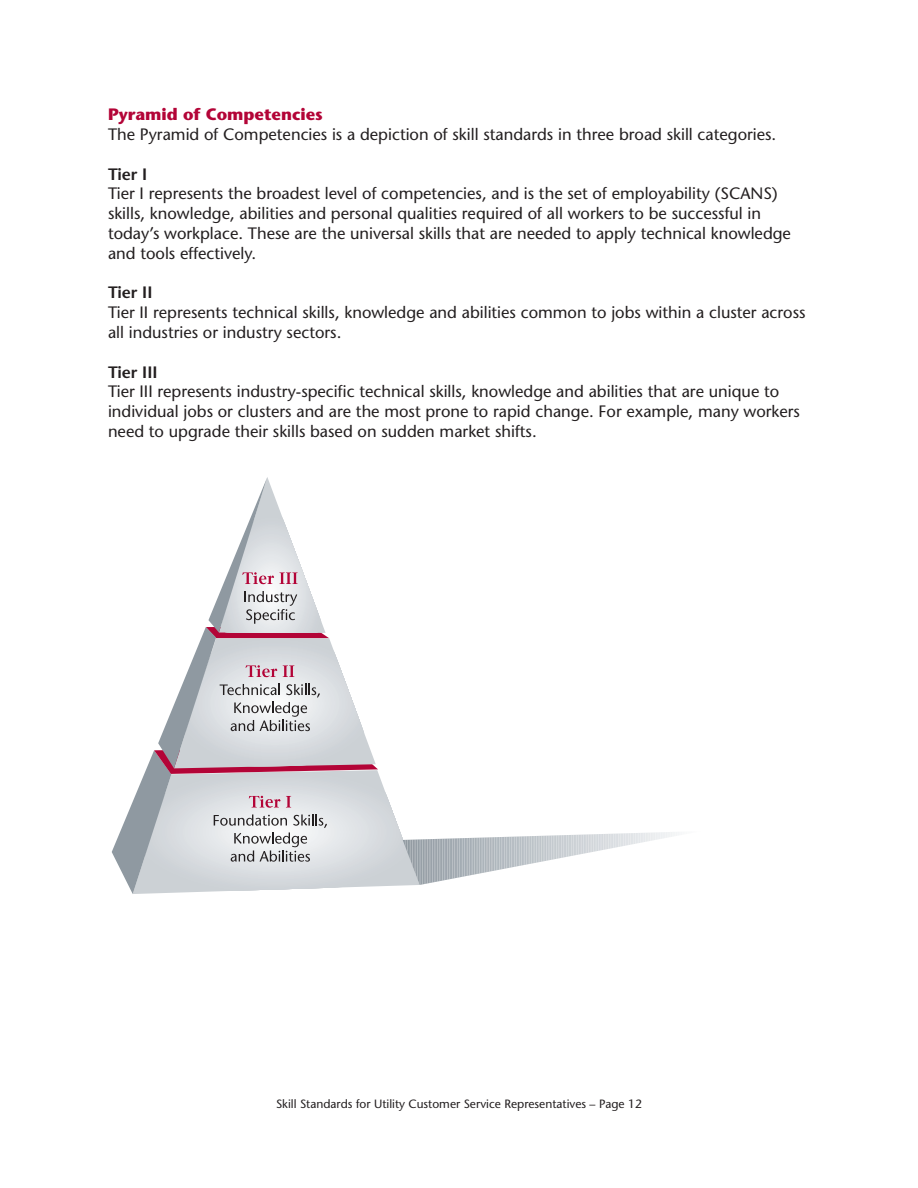
<style>
.page{position:relative;width:918px;height:1188px;background:#fff}
.page>*{position:absolute;margin:0;border:0;box-sizing:border-box;transform-origin:0 0}
._11pt_Stone_Sans_tex{font:500 16.5px/19.8px "Stone Sans Std";color:#231f20}
._11pt_Stone_Sans_tex-2{font:700 16.5px "Stone Sans Std";color:#b30437}
._11pt_Stone_Sans_tex-3{font:600 16.5px "Stone Sans Std";color:#231f20}
.t1{font:500 12px "Stone Sans Std";color:#231f20}
</style>
<div class="page">
<hr style="left:421px;top:839px;width:1px;height:46px;background:#97a0a7">
<hr style="left:423px;top:839px;width:1px;height:45px;background:#97a0a7">
<hr style="left:424px;top:839px;width:2px;height:45px;background:#98a0a7">
<hr style="left:426px;top:839px;width:1px;height:45px;background:#99a1a8">
<hr style="left:428px;top:839px;width:1px;height:44px;background:#99a1a8">
<hr style="left:429px;top:839px;width:2px;height:44px;background:#99a2a9">
<hr style="left:431px;top:839px;width:2px;height:44px;background:#9aa2aa">
<hr style="left:433px;top:839px;width:1px;height:43px;background:#9aa2aa">
<hr style="left:434px;top:839px;width:2px;height:43px;background:#9ba3aa">
<hr style="left:436px;top:839px;width:2px;height:43px;background:#9ca4ab">
<hr style="left:438px;top:839px;width:1px;height:43px;background:#9ca4ab">
<hr style="left:439px;top:839px;width:2px;height:42px;background:#9da5ac">
<hr style="left:441px;top:839px;width:2px;height:42px;background:#9da5ac">
<hr style="left:443px;top:839px;width:1px;height:42px;background:#9da6ad">
<hr style="left:444px;top:839px;width:2px;height:41px;background:#9ea6ae">
<hr style="left:446px;top:839px;width:2px;height:41px;background:#9ea6ae">
<hr style="left:448px;top:839px;width:1px;height:41px;background:#9fa7ae">
<hr style="left:449px;top:839px;width:2px;height:40px;background:#9fa8af">
<hr style="left:451px;top:838px;width:2px;height:41px;background:#a0a9b0">
<hr style="left:453px;top:838px;width:1px;height:41px;background:#a1a9b0">
<hr style="left:454px;top:838px;width:2px;height:40px;background:#a2aab1">
<hr style="left:456px;top:838px;width:2px;height:40px;background:#a2aab1">
<hr style="left:458px;top:838px;width:1px;height:40px;background:#a2abb2">
<hr style="left:459px;top:838px;width:2px;height:39px;background:#a3acb3">
<hr style="left:461px;top:838px;width:2px;height:39px;background:#a3acb3">
<hr style="left:463px;top:838px;width:1px;height:39px;background:#a4adb4">
<hr style="left:464px;top:838px;width:2px;height:38px;background:#a5adb5">
<hr style="left:466px;top:838px;width:2px;height:38px;background:#a6aeb4">
<hr style="left:468px;top:838px;width:1px;height:38px;background:#a6aeb5">
<hr style="left:469px;top:838px;width:2px;height:37px;background:#a6aeb5">
<hr style="left:471px;top:838px;width:2px;height:37px;background:#a7afb6">
<hr style="left:473px;top:838px;width:1px;height:37px;background:#a8b0b6">
<hr style="left:474px;top:838px;width:2px;height:36px;background:#a8b0b6">
<hr style="left:476px;top:838px;width:2px;height:36px;background:#a9b1b7">
<hr style="left:478px;top:838px;width:1px;height:36px;background:#aab2b8">
<hr style="left:480px;top:838px;width:1px;height:36px;background:#aab2b8">
<hr style="left:481px;top:838px;width:2px;height:35px;background:#abb3b9">
<hr style="left:483px;top:838px;width:1px;height:35px;background:#acb4ba">
<hr style="left:485px;top:837px;width:1px;height:36px;background:#acb4ba">
<hr style="left:486px;top:837px;width:2px;height:35px;background:#adb4ba">
<hr style="left:488px;top:837px;width:2px;height:35px;background:#aeb5bb">
<hr style="left:490px;top:837px;width:1px;height:35px;background:#aeb5bb">
<hr style="left:491px;top:837px;width:2px;height:34px;background:#afb6bc">
<hr style="left:493px;top:837px;width:2px;height:34px;background:#afb6bc">
<hr style="left:495px;top:837px;width:1px;height:34px;background:#aeb7bd">
<hr style="left:496px;top:837px;width:2px;height:33px;background:#b0b8be">
<hr style="left:498px;top:837px;width:2px;height:33px;background:#b0b8be">
<hr style="left:500px;top:837px;width:1px;height:33px;background:#b1b9bf">
<hr style="left:501px;top:837px;width:2px;height:32px;background:#b2b9c0">
<hr style="left:503px;top:837px;width:2px;height:32px;background:#b2b9c0">
<hr style="left:505px;top:837px;width:1px;height:32px;background:#b3bac0">
<hr style="left:506px;top:837px;width:2px;height:31px;background:#b3bbc1">
<hr style="left:508px;top:837px;width:2px;height:31px;background:#b3bbc1">
<hr style="left:510px;top:837px;width:1px;height:31px;background:#b4bcc2">
<hr style="left:511px;top:837px;width:2px;height:30px;background:#b6bdc3">
<hr style="left:513px;top:837px;width:2px;height:30px;background:#b6bdc3">
<hr style="left:515px;top:837px;width:1px;height:30px;background:#b7bec4">
<hr style="left:516px;top:837px;width:2px;height:29px;background:#b7bec4">
<hr style="left:518px;top:836px;width:2px;height:30px;background:#b7bfc4">
<hr style="left:520px;top:836px;width:1px;height:30px;background:#b8bfc5">
<hr style="left:521px;top:836px;width:2px;height:30px;background:#b8bfc5">
<hr style="left:523px;top:836px;width:2px;height:29px;background:#b9c0c6">
<svg style="left:525px;top:832px;width:154px;height:33px"></svg>
<svg style="left:112px;top:477px;width:309px;height:417px"></svg>
<p class="_11pt_Stone_Sans_tex-2" style="left:108px;top:105px;width:216px">Pyramid of Competencies</p>
<p class="_11pt_Stone_Sans_tex" style="left:108px;top:124px;width:670px">The Pyramid of Competencies is a depiction of skill standards in three broad skill categories.</p>
<p class="_11pt_Stone_Sans_tex-3" style="left:108px;top:164px;width:41px">Tier I</p>
<p class="_11pt_Stone_Sans_tex" style="left:108px;top:184px;width:685px">Tier I represents the broadest level of competencies, and is the set of employability (SCANS) skills, knowledge, abilities and personal qualities required of all workers to be successful in today’s workplace. These are the universal skills that are needed to apply technical knowledge and tools effectively.</p>
<p class="_11pt_Stone_Sans_tex-3" style="left:108px;top:283px;width:46px">Tier II</p>
<p class="_11pt_Stone_Sans_tex" style="left:108px;top:303px;width:699px">Tier II represents technical skills, knowledge and abilities common to jobs within a cluster across all industries or industry sectors.</p>
<p class="_11pt_Stone_Sans_tex-3" style="left:108px;top:362px;width:51px">Tier III</p>
<p class="_11pt_Stone_Sans_tex" style="left:108px;top:382px;width:694px">Tier III represents industry-specific technical skills, knowledge and abilities that are unique to individual jobs or clusters and are the most prone to rapid change. For example, many workers need to upgrade their skills based on sudden market shifts.</p>
<p class="t1" style="left:276px;top:1097px;width:367px">Skill Standards for Utility Customer Service Representatives – Page 12</p>
</div>
